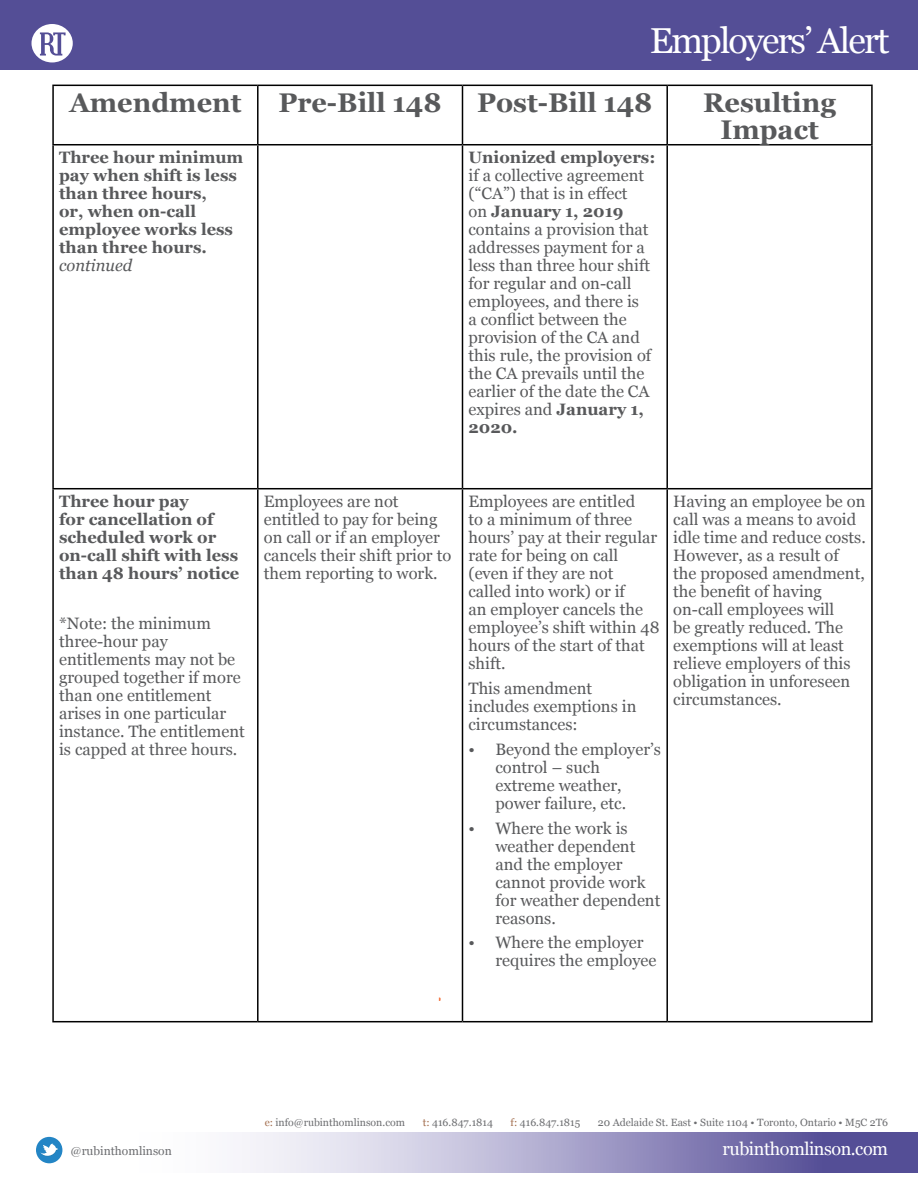
<style>
.page{position:relative;width:918px;height:1188px;background:#fff}
.page>*{position:absolute;margin:0;border:0;box-sizing:border-box;transform-origin:0 0}
.t1{font:36px "Georgia";letter-spacing:-.05em;color:#fff}
.t2{font:700 27px/27px "Georgia";color:#58595b;text-align:center}
.t3{font:18px "Georgia";letter-spacing:-.025em;color:#fff}
.t4{font:16.5px/18px "Georgia";color:#58595b}
.t5{font:700 16.5px/18px "Georgia";color:#58595b}
.t6{font:italic 16.5px "Georgia";color:#58595b}
.t7{font:12px "Georgia";color:#6d6e71}
.t8{font:10.5px "Georgia";color:#6d6e71}
.s1{font-weight:700}
.s2{color:#a46f4f}
</style>
<div class="page">
<div style="left:0;top:0;width:918px;height:69px;background:#544e96"></div>
<svg style="left:32px;top:24px;width:41px;height:38px"></svg>
<svg style="left:36px;top:1132px;width:882px;height:41px"></svg>
<div style="left:36px;top:1137px;width:26px;height:26px;background:#2385c5;border-radius:50%"></div>
<svg style="left:40px;top:1144px;width:18px;height:12px"></svg>
<hr style="left:52px;top:85px;width:206px;height:1px;background:#000">
<hr style="left:52px;top:86px;width:2px;height:58px;background:#000">
<hr style="left:258px;top:85px;width:204px;height:1px;background:#000">
<hr style="left:257px;top:86px;width:2px;height:58px;background:#000">
<hr style="left:462px;top:85px;width:205px;height:1px;background:#000">
<hr style="left:462px;top:86px;width:1px;height:58px;background:#000">
<hr style="left:667px;top:85px;width:206px;height:1px;background:#000">
<hr style="left:666px;top:86px;width:2px;height:58px;background:#000">
<hr style="left:871px;top:86px;width:2px;height:58px;background:#000">
<hr style="left:52px;top:144px;width:206px;height:1px;background:#000">
<hr style="left:52px;top:145px;width:2px;height:343px;background:#000">
<hr style="left:258px;top:144px;width:204px;height:1px;background:#000">
<hr style="left:257px;top:145px;width:2px;height:343px;background:#000">
<hr style="left:462px;top:144px;width:205px;height:1px;background:#000">
<hr style="left:462px;top:145px;width:1px;height:343px;background:#000">
<hr style="left:667px;top:144px;width:206px;height:1px;background:#000">
<hr style="left:666px;top:145px;width:2px;height:343px;background:#000">
<hr style="left:871px;top:145px;width:2px;height:343px;background:#000">
<hr style="left:52px;top:488px;width:206px;height:1px;background:#000">
<hr style="left:52px;top:489px;width:2px;height:532px;background:#000">
<hr style="left:258px;top:488px;width:204px;height:1px;background:#000">
<hr style="left:257px;top:489px;width:2px;height:532px;background:#000">
<hr style="left:462px;top:488px;width:205px;height:1px;background:#000">
<hr style="left:462px;top:489px;width:1px;height:532px;background:#000">
<hr style="left:667px;top:488px;width:206px;height:1px;background:#000">
<hr style="left:666px;top:489px;width:2px;height:532px;background:#000">
<hr style="left:871px;top:489px;width:2px;height:532px;background:#000">
<hr style="left:52px;top:1021px;width:206px;height:1px;background:#000">
<hr style="left:258px;top:1021px;width:204px;height:1px;background:#000">
<hr style="left:462px;top:1021px;width:205px;height:1px;background:#000">
<hr style="left:667px;top:1021px;width:206px;height:1px;background:#000">
<h1 class="t1" style="left:650px;top:19px;width:241px">Employers’ Alert</h1>
<h2 class="t2" style="left:69px;top:89px;width:174px">Amendment</h2>
<h2 class="t2" style="left:279px;top:89px;width:165px">Pre-Bill 148</h2>
<h2 class="t2" style="left:477px;top:89px;width:177px">Post-Bill 148</h2>
<h2 class="t2" style="left:703px;top:89px;width:134px">Resulting<br>Impact</h2>
<p class="t5" style="left:59px;top:149px;width:186px">Three hour minimum pay when shift is less than three hours,<br>or, when on-call employee works less than three hours.</p>
<p class="t6" style="left:59px;top:255px;width:75px">continued</p>
<p class="t5" style="left:469px;top:149px;width:188px">Unionized employers:</p>
<p class="t4" style="left:469px;top:167px;width:184px">if a collective agreement (“CA”) that is in effect<br>on <span class="s1">January 1, 2019 </span>contains a provision that addresses payment for a less than three hour shift for regular and on-call employees, and there is a conflict between the provision of the CA and this rule, the provision of the CA prevails until the earlier of the date the CA expires and <span class="s1">January 1,<br>2020.</span></p>
<p class="t5" style="left:59px;top:493px;width:182px">Three hour pay<br>for cancellation of scheduled work or on-call shift with less than 48 hours’ notice</p>
<p class="t4" style="left:59px;top:614px;width:187px">*Note: the minimum three-hour pay entitlements may not be grouped together if more than one entitlement arises in one particular instance. The entitlement is capped at three hours.</p>
<p class="t4" style="left:264px;top:493px;width:189px">Employees are not entitled to pay for being on call or if an employer cancels their shift prior to them reporting to work.</p>
<p class="t4" style="left:469px;top:493px;width:193px">Employees are entitled<br>to a minimum of three hours’ pay at their regular rate for being on call (even if they are not called into work) or if<br>an employer cancels the employee’s shift within 48 hours of the start of that shift.</p>
<p class="t4" style="left:469px;top:680px;width:169px">This amendment includes exemptions in circumstances:</p>
<p class="t4" style="left:496px;top:740px;width:167px;text-indent:-27px">• Beyond the employer’s control – such extreme weather, power failure, etc.</p>
<p class="t4" style="left:496px;top:819px;width:166px;text-indent:-27px">• Where the work is weather dependent and the employer cannot provide work for weather dependent reasons.</p>
<p class="t4" style="left:496px;top:934px;width:162px;text-indent:-27px">• Where the employer requires the employee</p>
<p class="t4" style="left:673px;top:493px;width:194px">Having an employee be on call was a means to avoid idle time and reduce costs.<br>However, as a result of the proposed amendment, the benefit of having on-call employees will<br>be greatly reduced. The exemptions will at least relieve employers of this obligation in unforeseen circumstances.</p>
<p class="t7" style="left:71px;top:1143px;width:103px">@rubinthomlinson</p>
<p class="t8" style="left:265px;top:1116px;width:142px"><span class="s2">e:</span> info@rubinthomlinson.com</p>
<p class="t8" style="left:423px;top:1116px;width:72px"><span class="s2">t:</span> 416.847.1814</p>
<p class="t8" style="left:511px;top:1116px;width:71px"><span class="s2">f:</span> 416.847.1815</p>
<p class="t8" style="left:598px;top:1116px;width:292px">20 Adelaide St. East • Suite 1104 • Toronto, Ontario • M5C 2T6</p>
<p class="t3" style="left:723px;top:1137px;width:167px">rubinthomlinson.com</p>
</div>
